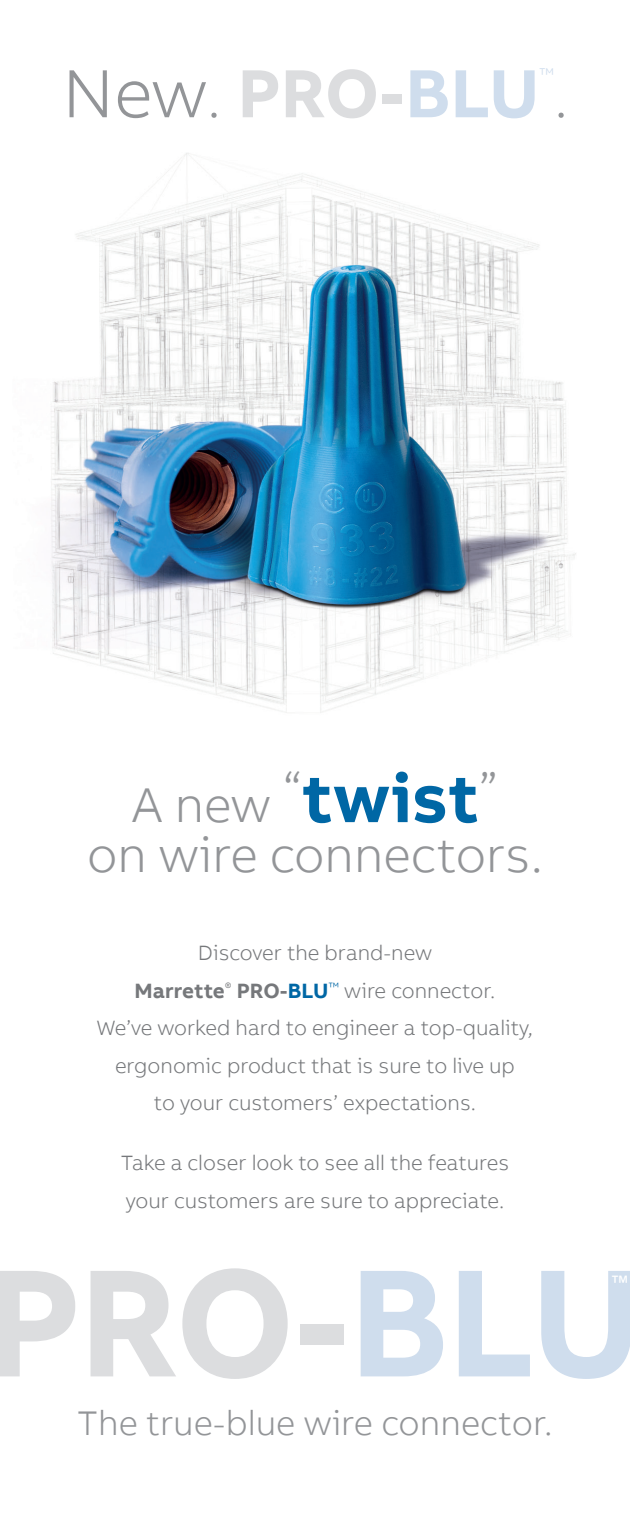
<style>
.page{position:relative;width:630px;height:1530px;background:#fff}
.page>*{position:absolute;margin:0;border:0;box-sizing:border-box;transform-origin:0 0}
.t1{font:700 157.5px "AB Bvoice";letter-spacing:-.01em;color:#dcdddf}
.t2{font:700 70px "AB Bvoice";color:#dcdddf}
.t3{font:300 55px "AB Bvoice";color:#939598}
.t4{font:300 50px/50px "AB Bvoice";color:#939598;text-align:center}
.t5{font:300 35px "AB Bvoice";color:#939598}
.t6{font:300 21.25px/37.5px "AB Bvoice";color:#76787b;text-align:center}
.t7{font:20px "Helvetica";color:#fff}
.t8{font:300 17.5px "AB Bvoice";color:#cfdded}
.s1{font-weight:300;color:#939598}
.s2{font-weight:300;font-size:55px;color:#939598}
.s3{color:#cfdded}
.s4{font-weight:700;font-size:70px;color:#0067a5}
.s5{font-weight:700}
.s6{font-weight:700;color:#0067a5}
</style>
<div class="page">
<img style="left:51px;top:153px;width:525px;height:560px">
<h2 class="t2" style="left:62px;top:49px;width:479px"><span class="s1">New</span><span class="s2">.</span> PRO-<span class="s3">BLU</span></h2>
<p class="t8" style="left:539px;top:64px;width:17px">™</p>
<h3 class="t3" style="left:554px;top:66px;width:15px">.</h3>
<h3 class="t4" style="left:87px;top:780px;width:457px">A new “<span class="s4">twist</span>”<br>on wire connectors.</h3>
<p class="t6" style="left:97px;top:934px;width:438px">Discover the brand-new<br><span class="s5">Marrette</span><sup>®</sup> <span class="s5">PRO-</span><span class="s6">BLU</span><sup>™</sup> wire connector.<br>We’ve worked hard to engineer a top-quality, ergonomic product that is sure to live up<br>to your customers’ expectations.</p>
<p class="t6" style="left:121px;top:1144px;width:390px;text-align:left">Take a closer look to see all the features your customers are sure to appreciate.</p>
<h1 class="t1" style="left:-14px;top:1223px;width:658px">PRO-<span class="s3">BLU</span></h1>
<p class="t7" style="left:610px;top:1267px;width:21px">™</p>
<h3 class="t5" style="left:77px;top:1403px;width:477px">The true-blue wire connector.</h3>
</div>
